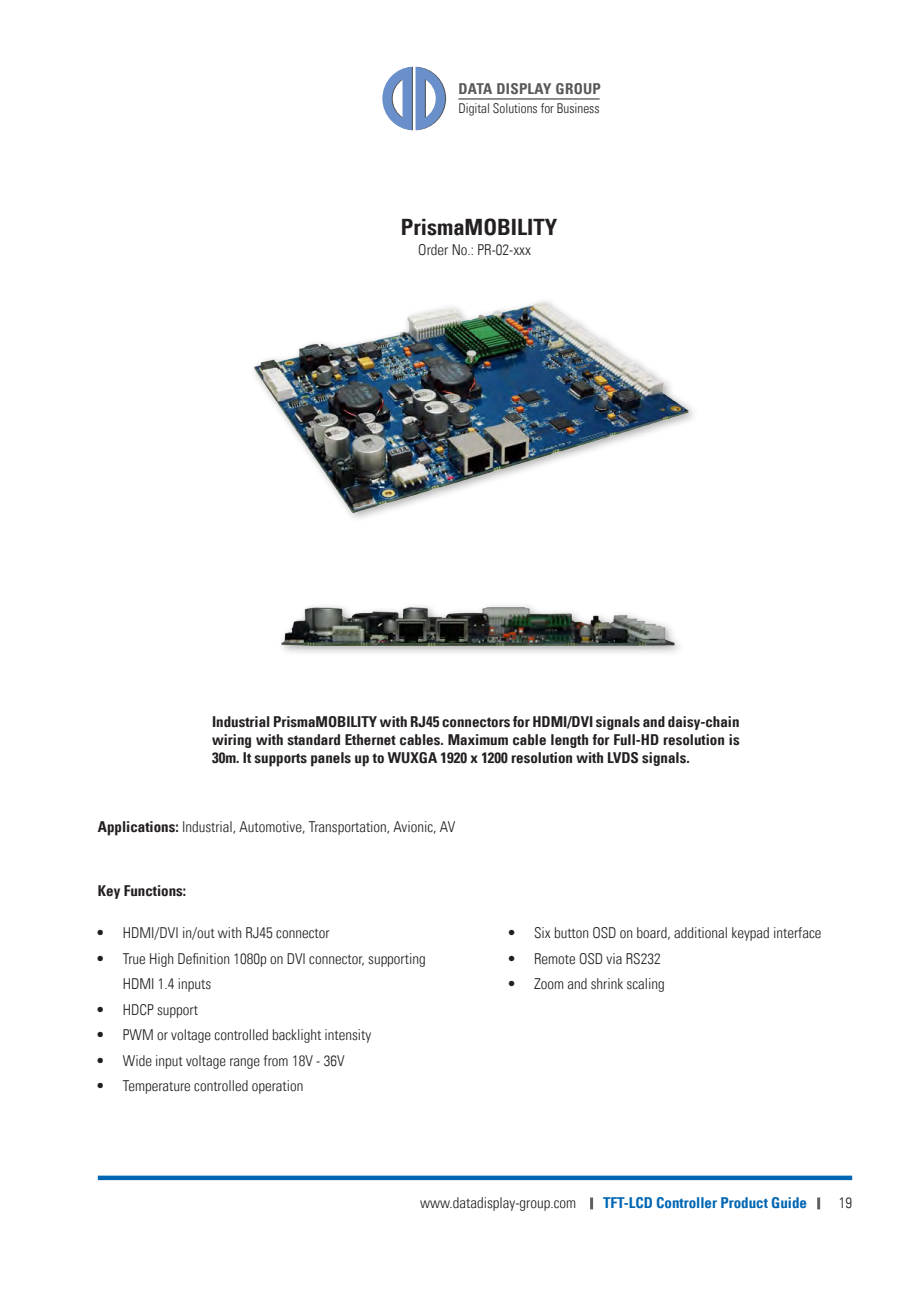
<style>
.page{position:relative;width:919px;height:1289px;background:#fff}
.page>*{position:absolute;margin:0;border:0;box-sizing:border-box;transform-origin:0 0}
.t1{font:22.5px "Univers Com 67 Bold Cond";color:#231f20}
.t2{font:15px/25.5px "Univers Com 47 Light Cond";color:#231f20}
.t3{font:15px/18px "Univers Com 67 Bold Cond";color:#231f20;text-align:justify}
.t4{font:15px "Univers Com 67 Bold Cond";color:#0166b3}
.t5{font:15px "Univers Com 67 Bold Cond";letter-spacing:.02em;color:#57585a}
.t6{font:13.5px "Univers Com 47 Light Cond";color:#231f20}
.s1{font-family:"Univers Com 67 Bold Cond"}
</style>
<div class="page">
<div style="left:98px;top:1175px;width:754px;height:5px;background:#0166b3"></div>
<svg style="left:590px;top:1197px;width:3px;height:12px"></svg>
<svg style="left:817px;top:1197px;width:3px;height:12px"></svg>
<svg style="left:382px;top:67px;width:64px;height:63px"></svg>
<hr style="left:458px;top:99px;width:141px;height:1px;background:#231f20">
<img style="left:254px;top:301px;width:440px;height:218px">
<img style="left:281px;top:605px;width:398px;height:48px">
<p class="t5" style="left:458px;top:80px;width:144px">DATA DISPLAY GROUP</p>
<p class="t6" style="left:458px;top:100px;width:143px">Digital Solutions for Business</p>
<h1 class="t1" style="left:401px;top:213px;width:158px">PrismaMOBILITY</h1>
<p class="t2" style="left:418px;top:237px;width:114px">Order No.: PR-02-xxx</p>
<p class="t3" style="left:212px;top:712px;width:529px">Industrial PrismaMOBILITY with RJ45 connectors for HDMI/DVI signals and daisy-chain wiring with standard Ethernet cables. Maximum cable length for Full-HD resolution is 30m. It supports panels up to WUXGA 1920 x 1200 resolution with LVDS signals.</p>
<p class="t2" style="left:98px;top:813px;width:359px"><span class="s1">Applications:</span> Industrial, Automotive, Transportation, Avionic, AV</p>
<p class="t3" style="left:98px;top:881px;width:90px">Key Functions:</p>
<p class="t2" style="left:96px;top:920px;width:235px">• HDMI/DVI in/out with RJ45 connector</p>
<p class="t2" style="left:123px;top:945px;width:304px;text-indent:-27px">• True High Definition 1080p on DVI connector, supporting<br>HDMI 1.4 inputs</p>
<p class="t2" style="left:96px;top:996px;width:103px">• HDCP support</p>
<p class="t2" style="left:96px;top:1022px;width:277px">• PWM or voltage controlled backlight intensity</p>
<p class="t2" style="left:96px;top:1047px;width:250px">• Wide input voltage range from 18V - 36V</p>
<p class="t2" style="left:96px;top:1073px;width:209px">• Temperature controlled operation</p>
<p class="t2" style="left:507px;top:920px;width:316px">• Six button OSD on board, additional keypad interface</p>
<p class="t2" style="left:507px;top:945px;width:155px">• Remote OSD via RS232</p>
<p class="t2" style="left:507px;top:971px;width:159px">• Zoom and shrink scaling</p>
<p class="t2" style="left:420px;top:1190px;width:157px">www.datadisplay-group.com</p>
<p class="t4" style="left:603px;top:1193px;width:205px">TFT-LCD Controller Product Guide</p>
<p class="t2" style="left:838px;top:1190px;width:15px">19</p>
</div>
